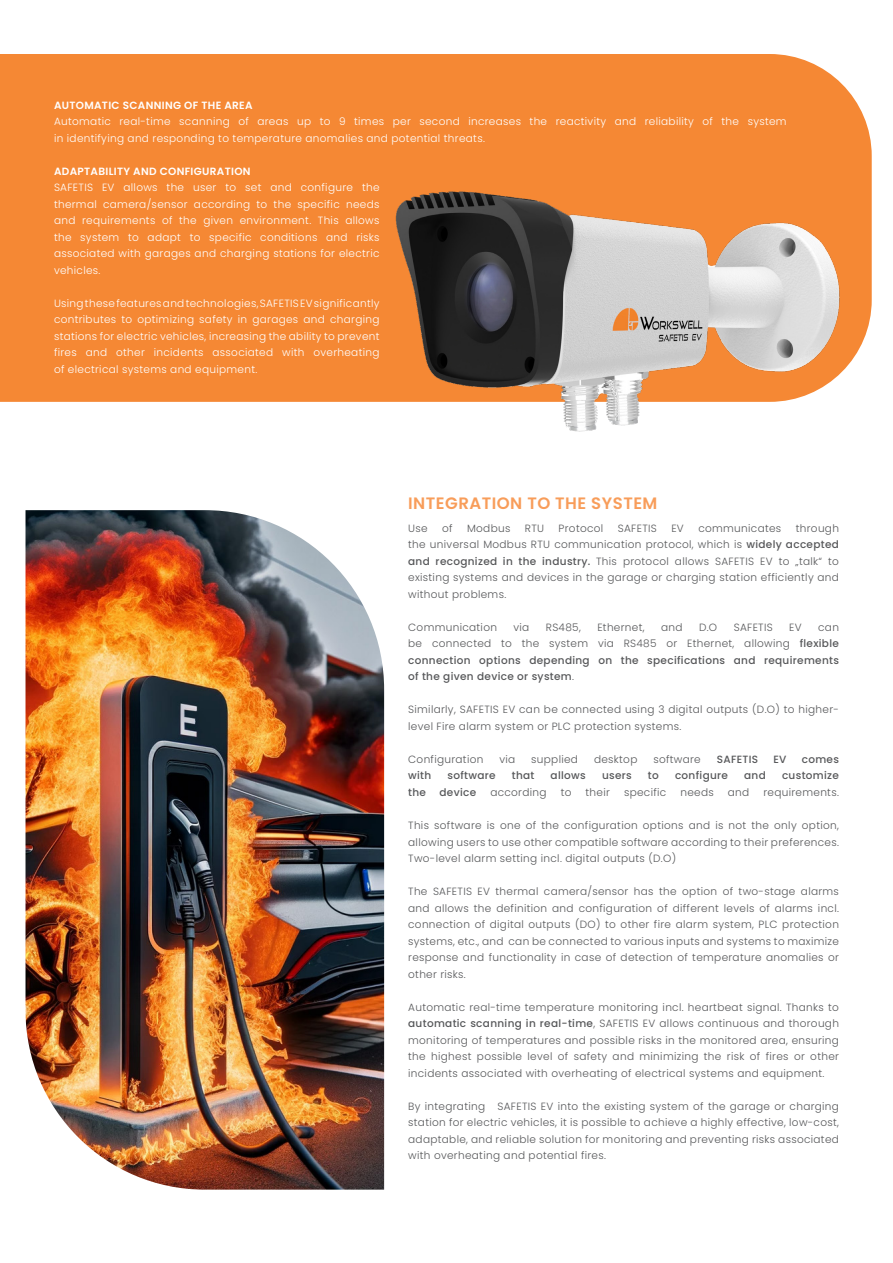
<style>
.page{position:relative;width:893px;height:1263px;background:#fff}
.page>*{position:absolute;margin:0;border:0;box-sizing:border-box;transform-origin:0 0}
.t1{font:600 16.5px "Poppins";letter-spacing:.03em;color:#f89d5a}
.Styl_odstavce2{font:300 10.5px/16.5px "Poppins";letter-spacing:.03em;color:#57585a;text-align:justify}
.Styl_odstavce1{font:300 10.5px/16.5px "Poppins";letter-spacing:.03em;color:#fff;text-align:justify}
.Styl_odstavce2-2{font:500 10.5px/16.5px "Poppins";letter-spacing:.03em;color:#57585a;text-align:justify}
.t2{font:600 10.5px "Poppins";letter-spacing:.03em;color:#fff}
.s1{font-weight:500}
.s2{font-weight:300}
</style>
<div class="page">
<div style="left:0;top:54px;width:872px;height:348px;background:#f58834"></div>
<img style="left:26px;top:510px;width:358px;height:679px">
<img style="left:379px;top:179px;width:480px;height:253px">
<p class="t2" style="left:54px;top:99px;width:200px">AUTOMATIC SCANNING OF THE AREA</p>
<p class="Styl_odstavce1" style="left:54px;top:113px;width:734px">Automatic real-time scanning of areas up to 9 times per second increases the reactivity and reliability of the system in identifying and responding to temperature anomalies and potential threats.</p>
<p class="t2" style="left:54px;top:165px;width:198px">ADAPTABILITY AND CONFIGURATION</p>
<p class="Styl_odstavce1" style="left:54px;top:179px;width:327px">SAFETIS EV allows the user to set and configure the thermal camera/sensor according to the specific needs and requirements of the given environment. This allows the system to adapt to specific conditions and risks associated with garages and charging stations for electric vehicles.</p>
<p class="Styl_odstavce1" style="left:54px;top:295px;width:327px">Using these features and technologies, SAFETIS EV significantly contributes to optimizing safety in garages and charging stations for electric vehicles, increasing the ability to prevent fires and other incidents associated with overheating of electrical systems and equipment.</p>
<p class="t1" style="left:408px;top:493px;width:251px">INTEGRATION TO THE SYSTEM</p>
<p class="Styl_odstavce2" style="left:408px;top:520px;width:21px">Use</p>
<p class="Styl_odstavce2" style="left:442px;top:520px;width:12px">of</p>
<p class="Styl_odstavce2" style="left:467px;top:520px;width:45px">Modbus</p>
<p class="Styl_odstavce2" style="left:525px;top:520px;width:21px">RTU</p>
<p class="Styl_odstavce2" style="left:559px;top:520px;width:46px">Protocol</p>
<p class="Styl_odstavce2" style="left:618px;top:520px;width:41px">SAFETIS</p>
<p class="Styl_odstavce2" style="left:671px;top:520px;width:14px">EV</p>
<p class="Styl_odstavce2" style="left:698px;top:520px;width:84px">communicates</p>
<p class="Styl_odstavce2" style="left:408px;top:520px;width:432px;text-indent:388px">through the universal Modbus RTU communication protocol, which is <span class="s1">widely accepted and recognized in the industry.</span> This protocol allows SAFETIS EV to „talk“ to existing systems and devices in the garage or charging station efficiently and without problems.</p>
<p class="Styl_odstavce2" style="left:408px;top:619px;width:90px">Communication</p>
<p class="Styl_odstavce2" style="left:513px;top:619px;width:17px">via</p>
<p class="Styl_odstavce2" style="left:546px;top:619px;width:37px">RS485,</p>
<p class="Styl_odstavce2" style="left:597px;top:619px;width:49px">Ethernet,</p>
<p class="Styl_odstavce2" style="left:661px;top:619px;width:23px">and</p>
<p class="Styl_odstavce2" style="left:699px;top:619px;width:20px">D.O</p>
<p class="Styl_odstavce2" style="left:734px;top:619px;width:41px">SAFETIS</p>
<p class="Styl_odstavce2" style="left:789px;top:619px;width:14px">EV</p>
<p class="Styl_odstavce2-2" style="left:408px;top:619px;width:432px;text-indent:410px"><span class="s2">can be connected to the system via RS485 or Ethernet, allowing</span> flexible connection options depending on the specifications and requirements of the given device or system<span class="s2">.</span></p>
<p class="Styl_odstavce2" style="left:408px;top:702px;width:432px">Similarly, SAFETIS EV can be connected using 3 digital outputs (D.O) to higher&shy;level Fire alarm system or PLC protection systems.</p>
<p class="Styl_odstavce2" style="left:408px;top:751px;width:77px">Configuration</p>
<p class="Styl_odstavce2" style="left:499px;top:751px;width:17px">via</p>
<p class="Styl_odstavce2" style="left:531px;top:751px;width:48px">supplied</p>
<p class="Styl_odstavce2" style="left:594px;top:751px;width:45px">desktop</p>
<p class="Styl_odstavce2" style="left:653px;top:751px;width:49px">software</p>
<p class="Styl_odstavce2-2" style="left:717px;top:751px;width:43px">SAFETIS</p>
<p class="Styl_odstavce2-2" style="left:773px;top:751px;width:15px">EV</p>
<p class="Styl_odstavce2-2" style="left:802px;top:751px;width:39px">comes</p>
<p class="Styl_odstavce2-2" style="left:408px;top:768px;width:25px">with</p>
<p class="Styl_odstavce2-2" style="left:447px;top:768px;width:50px">software</p>
<p class="Styl_odstavce2-2" style="left:512px;top:768px;width:24px">that</p>
<p class="Styl_odstavce2-2" style="left:551px;top:768px;width:37px">allows</p>
<p class="Styl_odstavce2-2" style="left:602px;top:768px;width:31px">users</p>
<p class="Styl_odstavce2-2" style="left:648px;top:768px;width:12px">to</p>
<p class="Styl_odstavce2-2" style="left:675px;top:768px;width:55px">configure</p>
<p class="Styl_odstavce2-2" style="left:744px;top:768px;width:23px">and</p>
<p class="Styl_odstavce2-2" style="left:782px;top:768px;width:58px">customize</p>
<p class="Styl_odstavce2-2" style="left:408px;top:784px;width:19px">the</p>
<p class="Styl_odstavce2-2" style="left:439px;top:784px;width:38px">device</p>
<p class="Styl_odstavce2" style="left:490px;top:784px;width:58px">according</p>
<p class="Styl_odstavce2" style="left:561px;top:784px;width:12px">to</p>
<p class="Styl_odstavce2" style="left:586px;top:784px;width:26px">their</p>
<p class="Styl_odstavce2" style="left:624px;top:784px;width:44px">specific</p>
<p class="Styl_odstavce2" style="left:680px;top:784px;width:35px">needs</p>
<p class="Styl_odstavce2" style="left:728px;top:784px;width:23px">and</p>
<p class="Styl_odstavce2" style="left:763px;top:784px;width:77px">requirements.</p>
<p class="Styl_odstavce2" style="left:408px;top:817px;width:432px">This software is one of the configuration options and is not the only option, allowing users to use other compatible software according to their preferences.<br>Two-level alarm setting incl. digital outputs (D.O)</p>
<p class="Styl_odstavce2" style="left:408px;top:883px;width:432px">The SAFETIS EV thermal camera/sensor has the option of two-stage alarms and allows the definition and configuration of different levels of alarms incl. connection of digital outputs (DO) to other fire alarm system, PLC protection systems, etc., and can be connected to various inputs and systems to maximize response and functionality in case of detection of temperature anomalies or other risks.</p>
<p class="Styl_odstavce2" style="left:408px;top:999px;width:432px">Automatic real-time temperature monitoring incl. heartbeat signal. Thanks to <span class="s1">automatic scanning in real-time</span>, SAFETIS EV allows continuous and thorough monitoring of temperatures and possible risks in the monitored area, ensuring the highest possible level of safety and minimizing the risk of fires or other incidents associated with overheating of electrical systems and equipment.</p>
<p class="Styl_odstavce2" style="left:408px;top:1098px;width:432px">By integrating SAFETIS EV into the existing system of the garage or charging station for electric vehicles, it is possible to achieve a highly effective, low-cost, adaptable, and reliable solution for monitoring and preventing risks associated with overheating and potential fires.</p>
</div>
